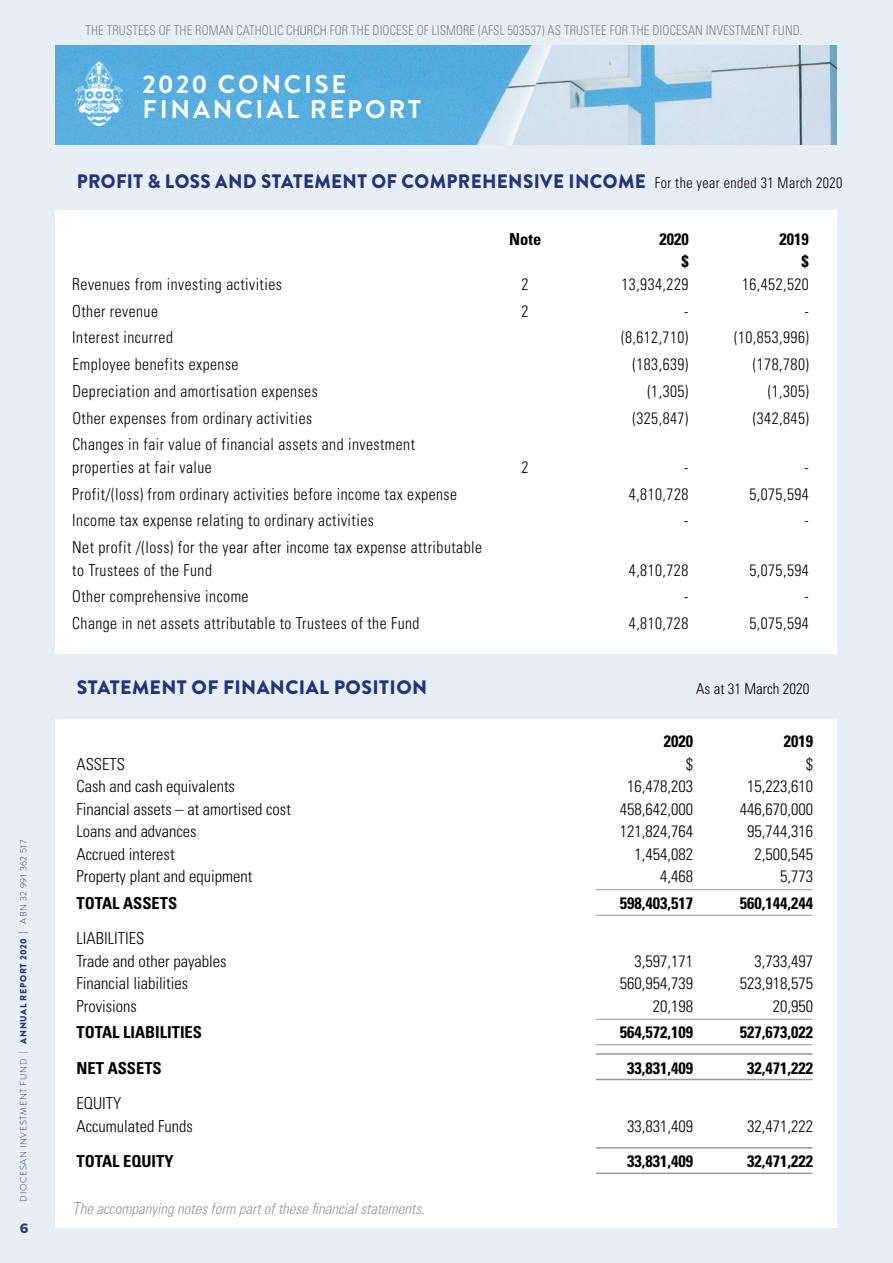
<style>
.page{position:relative;width:893px;height:1263px;background:#e7eff6}
.page>*{position:absolute;margin:0;border:0;box-sizing:border-box;transform-origin:0 0}
.t1{font:700 25.5px/25.5px "Brandon Grotesque";letter-spacing:.11em;color:#fff}
.t2{font:900 19.5px "Brandon Grotesque";letter-spacing:.02em;color:#24337a;scale:.96 1}
.t3{font:900 19.5px "Brandon Grotesque";letter-spacing:.02em;color:#24337a}
.t4{font:300 condensed 16.5px/22.5px "Univers";letter-spacing:.03em;color:#000;scale:.95 1}
.t5{font:300 condensed 16.5px/22.5px "Univers";color:#000}
.t6{font:700 condensed 16.5px "Univers";color:#000}
.t7{font:300 condensed 16.5px "Univers";letter-spacing:.03em;color:#000}
.t8{font:italic 300 condensed 15px "Univers";color:#939598}
.t9{font:300 condensed 15px "Univers";color:#000}
.t10{font:300 condensed 13.5px "Univers";letter-spacing:.01em;color:#808285;scale:.93 1}
.t11{font:700 13.5px "Montserrat";color:#2a3579}
.t12{font:300 9px "Brandon Grotesque";letter-spacing:.07em;color:#24337a}
.s1{font-weight:900}
.s2{font-weight:700}
.s3{font-family:"Univers";font-weight:300;font-stretch:condensed;font-size:15px;color:#000}
.s4{font-size:16.5px}
</style>
<div class="page">
<div style="left:55px;top:720px;width:781px;height:508px;background:#fff"></div>
<img style="left:55px;top:45px;width:781px;height:100px">
<hr style="left:596px;top:915px;width:216px;height:1px;background:#9a9799">
<hr style="left:596px;top:1044px;width:216px;height:1px;background:#9a9799">
<hr style="left:596px;top:1079px;width:216px;height:1px;background:#9a9799">
<hr style="left:596px;top:1172px;width:216px;height:2px;background:#9a9799">
<hr style="left:596px;top:889px;width:216px;height:1px;background:#9a9799">
<hr style="left:596px;top:1019px;width:216px;height:1px;background:#9a9799">
<hr style="left:596px;top:1053px;width:216px;height:2px;background:#9a9799">
<hr style="left:596px;top:1147px;width:216px;height:1px;background:#9a9799">
<div style="left:55px;top:210px;width:781px;height:444px;background:#fff"></div>
<img style="left:76px;top:62px;width:47px;height:64px">
<p class="t12" style="left:17px;top:1201px;width:363px;rotate:-90deg">DIOCESAN INVESTMENT FUND | <span class="s1">ANNUAL REPORT 2020</span> <span class="s2">|</span> ABN 32 991 362 517</p>
<p class="t11" style="left:20px;top:1220px;width:10px">6</p>
<p class="t10" style="left:85px;top:22px;width:773px">THE TRUSTEES OF THE ROMAN CATHOLIC CHURCH FOR THE DIOCESE OF LISMORE (AFSL 503537) AS TRUSTEE FOR THE DIOCESAN INVESTMENT FUND.</p>
<h1 class="t1" style="left:142px;top:72px;width:280px">2020 CONCISE<br>FINANCIAL REPORT</h1>
<p class="t2" style="left:77px;top:168px;width:799px">PROFIT &amp; LOSS AND STATEMENT OF COMPREHENSIVE INCOME <span class="s3">For the year ended 31 March 2020</span></p>
<p class="t6" style="left:509px;top:229px;width:34px">Note</p>
<p class="t6" style="left:659px;top:229px;width:31px">2020</p>
<p class="t6" style="left:779px;top:229px;width:31px">2019</p>
<p class="t6" style="left:681px;top:251px;width:9px">$</p>
<p class="t6" style="left:801px;top:251px;width:9px">$</p>
<p class="t4" style="left:72px;top:273px;width:222px">Revenues from investing activities</p>
<p class="t4" style="left:522px;top:273px;width:9px">2</p>
<p class="t4" style="left:621px;top:273px;width:72px">13,934,229</p>
<p class="t4" style="left:742px;top:273px;width:72px">16,452,520</p>
<p class="t4" style="left:72px;top:299px;width:92px">Other revenue</p>
<p class="t4" style="left:522px;top:299px;width:9px">2</p>
<p class="t4" style="left:684px;top:299px;width:6px">-</p>
<p class="t4" style="left:804px;top:299px;width:6px">-</p>
<p class="t4" style="left:72px;top:326px;width:107px">Interest incurred</p>
<p class="t4" style="left:621px;top:326px;width:72px">(8,612,710)</p>
<p class="t4" style="left:734px;top:326px;width:80px">(10,853,996)</p>
<p class="t4" style="left:72px;top:353px;width:176px">Employee benefits expense</p>
<p class="t4" style="left:632px;top:353px;width:60px">(183,639)</p>
<p class="t4" style="left:753px;top:353px;width:60px">(178,780)</p>
<p class="t4" style="left:72px;top:380px;width:260px">Depreciation and amortisation expenses</p>
<p class="t4" style="left:647px;top:380px;width:45px">(1,305)</p>
<p class="t4" style="left:768px;top:380px;width:45px">(1,305)</p>
<p class="t4" style="left:72px;top:406px;width:254px">Other expenses from ordinary activities</p>
<p class="t4" style="left:632px;top:406px;width:60px">(325,847)</p>
<p class="t4" style="left:753px;top:406px;width:60px">(342,845)</p>
<p class="t4" style="left:72px;top:433px;width:362px">Changes in fair value of financial assets and investment properties at fair value</p>
<p class="t4" style="left:522px;top:456px;width:9px">2</p>
<p class="t4" style="left:684px;top:456px;width:6px">-</p>
<p class="t4" style="left:804px;top:456px;width:6px">-</p>
<p class="t4" style="left:72px;top:482px;width:407px">Profit/(loss) from ordinary activities before income tax expense</p>
<p class="t4" style="left:629px;top:482px;width:64px">4,810,728</p>
<p class="t4" style="left:749px;top:482px;width:64px">5,075,594</p>
<p class="t4" style="left:72px;top:509px;width:319px">Income tax expense relating to ordinary activities</p>
<p class="t4" style="left:684px;top:509px;width:6px">-</p>
<p class="t4" style="left:804px;top:509px;width:6px">-</p>
<p class="t4" style="left:72px;top:536px;width:433px">Net profit /(loss) for the year after income tax expense attributable to Trustees of the Fund</p>
<p class="t4" style="left:629px;top:558px;width:64px">4,810,728</p>
<p class="t4" style="left:749px;top:558px;width:64px">5,075,594</p>
<p class="t4" style="left:72px;top:585px;width:187px">Other comprehensive income</p>
<p class="t4" style="left:684px;top:585px;width:6px">-</p>
<p class="t4" style="left:804px;top:585px;width:6px">-</p>
<p class="t4" style="left:72px;top:612px;width:367px">Change in net assets attributable to Trustees of the Fund</p>
<p class="t4" style="left:629px;top:612px;width:64px">4,810,728</p>
<p class="t4" style="left:749px;top:612px;width:64px">5,075,594</p>
<p class="t3" style="left:77px;top:673px;width:352px">STATEMENT OF FINANCIAL POSITION</p>
<p class="t9" style="left:696px;top:680px;width:115px">As at 31 March 2020</p>
<p class="t6" style="left:664px;top:731px;width:31px">2020</p>
<p class="t6" style="left:784px;top:731px;width:31px">2019</p>
<p class="t7" style="left:77px;top:754px;width:50px">ASSETS</p>
<p class="t7" style="left:686px;top:754px;width:9px">$</p>
<p class="t7" style="left:806px;top:754px;width:9px">$</p>
<p class="t5" style="left:77px;top:775px;width:160px">Cash and cash equivalents</p>
<p class="t7" style="left:627px;top:776px;width:67px">16,478,203</p>
<p class="t7" style="left:747px;top:776px;width:67px">15,223,610</p>
<p class="t5" style="left:77px;top:798px;width:216px">Financial assets – at amortised cost</p>
<p class="t5" style="left:620px;top:798px;width:75px">458,642,000</p>
<p class="t5" style="left:740px;top:798px;width:75px">446,670,000</p>
<p class="t5" style="left:77px;top:820px;width:122px">Loans and advances</p>
<p class="t5" style="left:620px;top:820px;width:75px">121,824,764</p>
<p class="t7" style="left:747px;top:821px;width:67px">95,744,316</p>
<p class="t5" style="left:77px;top:843px;width:100px">Accrued interest</p>
<p class="t7" style="left:634px;top:844px;width:60px">1,454,082</p>
<p class="t7" style="left:754px;top:844px;width:60px">2,500,545</p>
<p class="t5" style="left:77px;top:865px;width:177px">Property plant and equipment</p>
<p class="t7" style="left:660px;top:866px;width:34px">4,468</p>
<p class="t7" style="left:780px;top:866px;width:34px">5,773</p>
<p class="t6" style="left:77px;top:893px;width:102px">TOTAL ASSETS</p>
<p class="t6" style="left:620px;top:893px;width:75px">598,403,517</p>
<p class="t6" style="left:740px;top:893px;width:75px">560,144,244</p>
<p class="t5" style="left:77px;top:927px;width:151px">LIABILITIES<br>Trade and other payables</p>
<p class="t7" style="left:634px;top:951px;width:60px">3,597,171</p>
<p class="t7" style="left:754px;top:951px;width:60px">3,733,497</p>
<p class="t5" style="left:77px;top:972px;width:113px">Financial liabilities</p>
<p class="t5" style="left:620px;top:972px;width:75px">560,954,739</p>
<p class="t5" style="left:740px;top:972px;width:75px">523,918,575</p>
<p class="t5" style="left:77px;top:995px;width:62px">Provisions</p>
<p class="t7" style="left:653px;top:996px;width:42px">20,198</p>
<p class="t7" style="left:773px;top:996px;width:42px">20,950</p>
<p class="t6" style="left:77px;top:1022px;width:127px">TOTAL LIABILITIES</p>
<p class="t6" style="left:620px;top:1022px;width:75px">564,572,109</p>
<p class="t6" style="left:740px;top:1022px;width:75px">527,673,022</p>
<p class="t6" style="left:77px;top:1058px;width:87px">NET ASSETS</p>
<p class="t6" style="left:627px;top:1058px;width:67px">33,831,409</p>
<p class="t6" style="left:747px;top:1058px;width:67px">32,471,222</p>
<p class="t5" style="left:77px;top:1092px;width:118px">EQUITY<br>Accumulated Funds</p>
<p class="t7" style="left:627px;top:1116px;width:67px">33,831,409</p>
<p class="t7" style="left:747px;top:1116px;width:67px">32,471,222</p>
<p class="t6" style="left:77px;top:1151px;width:99px">TOTAL EQUITY</p>
<p class="t6" style="left:627px;top:1151px;width:67px">33,831,409</p>
<p class="t6" style="left:747px;top:1151px;width:67px">32,471,222</p>
<p class="t8" style="left:72px;top:1199px;width:354px"><span class="s4">T</span>he accompanying notes form part of these financial statements.</p>
</div>
